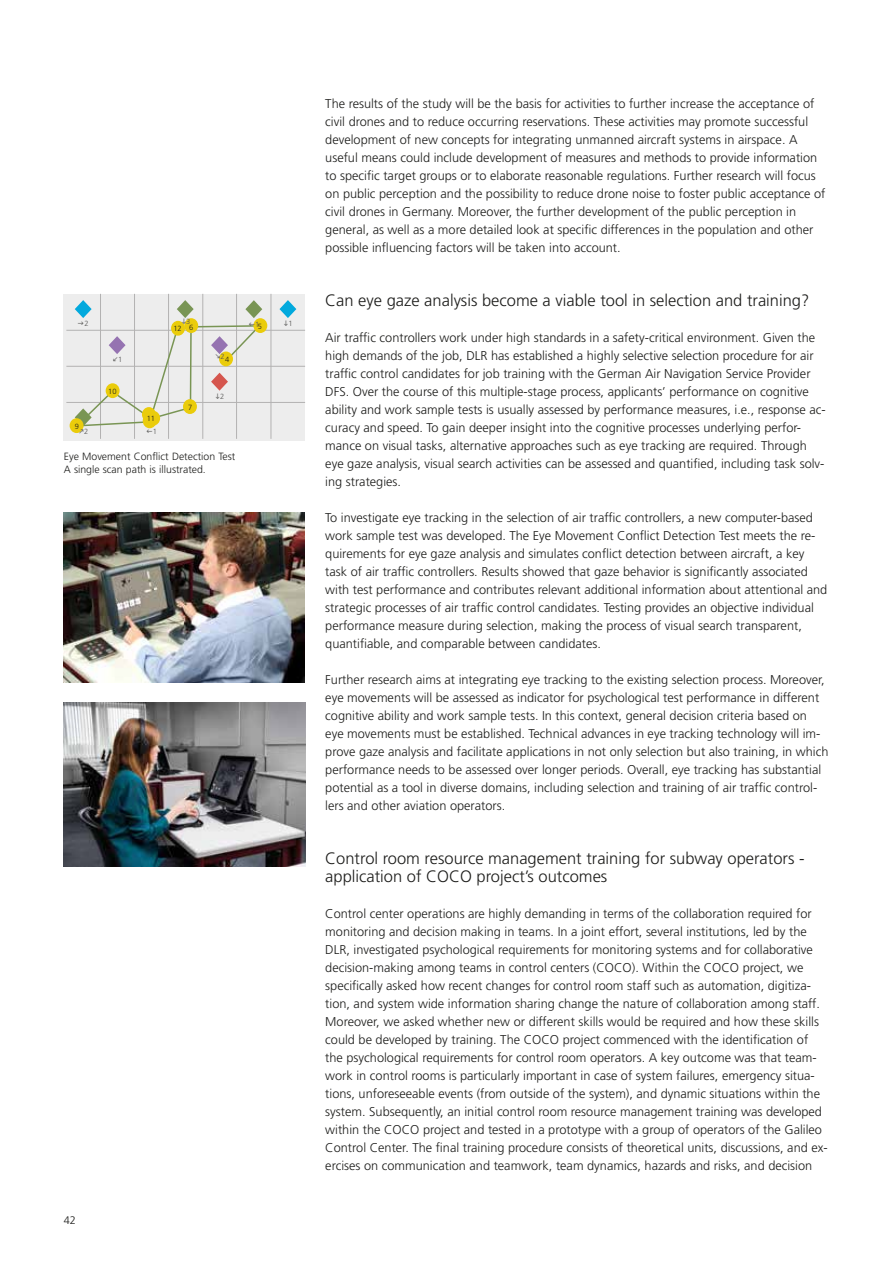
<style>
.page{position:relative;width:893px;height:1263px;background:#fff}
.page>*{position:absolute;margin:0;border:0;box-sizing:border-box;transform-origin:0 0}
.t1{font:300 16.5px/18px "Frutiger LT Std";color:#1d1d1b}
.t2{font:300 12.75px/18px "Frutiger LT Std";color:#1d1d1b}
.t3{font:300 10.95px "Frutiger LT Std";color:#1d1d1b}
.t4{font:300 10.5px/12.6px "Frutiger LT Std";color:#1d1d1b}
.t5{font:300 7.5px "Frutiger LT Std";color:#1d1d1b}
.t6{font:300 7.5px "Frutiger LT Std";color:#575756}
</style>
<div class="page">
<div style="left:63px;top:294px;width:242px;height:147px;background:#ededed"></div>
<hr style="left:100px;top:294px;width:1px;height:145px;background:#b3b2b2">
<hr style="left:134px;top:294px;width:1px;height:145px;background:#b3b2b2">
<hr style="left:168px;top:294px;width:1px;height:145px;background:#b3b2b2">
<hr style="left:202px;top:294px;width:1px;height:145px;background:#b3b2b2">
<hr style="left:236px;top:294px;width:1px;height:145px;background:#b3b2b2">
<hr style="left:271px;top:294px;width:1px;height:145px;background:#b3b2b2">
<hr style="left:66px;top:330px;width:239px;height:1px;background:#b3b2b2">
<hr style="left:66px;top:366px;width:239px;height:1px;background:#b3b2b2">
<hr style="left:66px;top:402px;width:239px;height:1px;background:#b3b2b2">
<div style="left:253px;top:318px;width:14px;height:15px;background:#eacc0b;border-radius:50%"></div>
<div style="left:70px;top:418px;width:14px;height:15px;background:#eacc0b;border-radius:50%"></div>
<img style="left:63px;top:512px;width:242px;height:171px">
<img style="left:63px;top:702px;width:242px;height:165px">
<svg style="left:279px;top:300px;width:17px;height:18px"></svg>
<svg style="left:73px;top:300px;width:190px;height:133px"></svg>
<p class="t6" style="left:84px;top:319px;width:6px">2</p>
<p class="t6" style="left:186px;top:317px;width:6px">3</p>
<p class="t6" style="left:288px;top:319px;width:6px">1</p>
<p class="t6" style="left:113px;top:355px;width:11px">●1</p>
<p class="t6" style="left:255px;top:320px;width:6px">1</p>
<p class="t5" style="left:173px;top:324px;width:10px">12</p>
<p class="t5" style="left:258px;top:322px;width:6px">5</p>
<p class="t5" style="left:225px;top:355px;width:6px">4</p>
<p class="t5" style="left:189px;top:323px;width:6px">6</p>
<p class="t6" style="left:220px;top:352px;width:6px">2</p>
<p class="t5" style="left:75px;top:422px;width:6px">9</p>
<p class="t6" style="left:84px;top:427px;width:6px">2</p>
<p class="t5" style="left:108px;top:387px;width:10px">10</p>
<p class="t5" style="left:147px;top:414px;width:10px">11</p>
<p class="t6" style="left:153px;top:427px;width:6px">1</p>
<p class="t5" style="left:188px;top:403px;width:6px">7</p>
<p class="t6" style="left:220px;top:392px;width:6px">2</p>
<p class="t4" style="left:64px;top:450px;width:173px">Eye Movement Conflict Detection Test<br>A single scan path is illustrated.</p>
<p class="t3" style="left:64px;top:1214px;width:14px">42</p>
<p class="t2" style="left:325px;top:95px;width:502px">The results of the study will be the basis for activities to further increase the acceptance of civil drones and to reduce occurring reservations. These activities may promote successful development of new concepts for integrating unmanned aircraft systems in airspace. A useful means could include development of measures and methods to provide information to specific target groups or to elaborate reasonable regulations. Further research will focus on public perception and the possibility to reduce drone noise to foster public acceptance of civil drones in Germany. Moreover, the further development of the public perception in general, as well as a more detailed look at specific differences in the population and other possible influencing factors will be taken into account.</p>
<p class="t1" style="left:325px;top:292px;width:486px">Can eye gaze analysis become a viable tool in selection and training?</p>
<p class="t2" style="left:325px;top:329px;width:502px">Air traffic controllers work under high standards in a safety-critical environment. Given the high demands of the job, DLR has established a highly selective selection procedure for air traffic control candidates for job training with the German Air Navigation Service Provider DFS. Over the course of this multiple-stage process, applicants’ performance on cognitive ability and work sample tests is usually assessed by performance measures, i.e., response ac&shy;curacy and speed. To gain deeper insight into the cognitive processes underlying perfor&shy;mance on visual tasks, alternative approaches such as eye tracking are required. Through eye gaze analysis, visual search activities can be assessed and quantified, including task solv&shy;ing strategies.</p>
<p class="t2" style="left:325px;top:509px;width:504px">To investigate eye tracking in the selection of air traffic controllers, a new computer-based work sample test was developed. The Eye Movement Conflict Detection Test meets the re&shy;quirements for eye gaze analysis and simulates conflict detection between aircraft, a key task of air traffic controllers. Results showed that gaze behavior is significantly associated with test performance and contributes relevant additional information about attentional and strategic processes of air traffic control candidates. Testing provides an objective individual performance measure during selection, making the process of visual search transparent, quantifiable, and comparable between candidates.</p>
<p class="t2" style="left:325px;top:671px;width:505px">Further research aims at integrating eye tracking to the existing selection process. Moreover, eye movements will be assessed as indicator for psychological test performance in different cognitive ability and work sample tests. In this context, general decision criteria based on eye movements must be established. Technical advances in eye tracking technology will im&shy;prove gaze analysis and facilitate applications in not only selection but also training, in which performance needs to be assessed over longer periods. Overall, eye tracking has substantial potential as a tool in diverse domains, including selection and training of air traffic control&shy;lers and other aviation operators.</p>
<p class="t1" style="left:325px;top:850px;width:481px">Control room resource management training for subway operators - application of COCO project’s outcomes</p>
<p class="t2" style="left:325px;top:905px;width:504px">Control center operations are highly demanding in terms of the collaboration required for monitoring and decision making in teams. In a joint effort, several institutions, led by the DLR, investigated psychological requirements for monitoring systems and for collaborative decision-making among teams in control centers (COCO). Within the COCO project, we specifically asked how recent changes for control room staff such as automation, digitiza&shy;tion, and system wide information sharing change the nature of collaboration among staff.<br>Moreover, we asked whether new or different skills would be required and how these skills could be developed by training. The COCO project commenced with the identification of the psychological requirements for control room operators. A key outcome was that team&shy;work in control rooms is particularly important in case of system failures, emergency situa&shy;tions, unforeseeable events (from outside of the system), and dynamic situations within the system. Subsequently, an initial control room resource management training was developed within the COCO project and tested in a prototype with a group of operators of the Galileo Control Center. The final training procedure consists of theoretical units, discussions, and ex&shy;ercises on communication and teamwork, team dynamics, hazards and risks, and decision</p>
</div>
